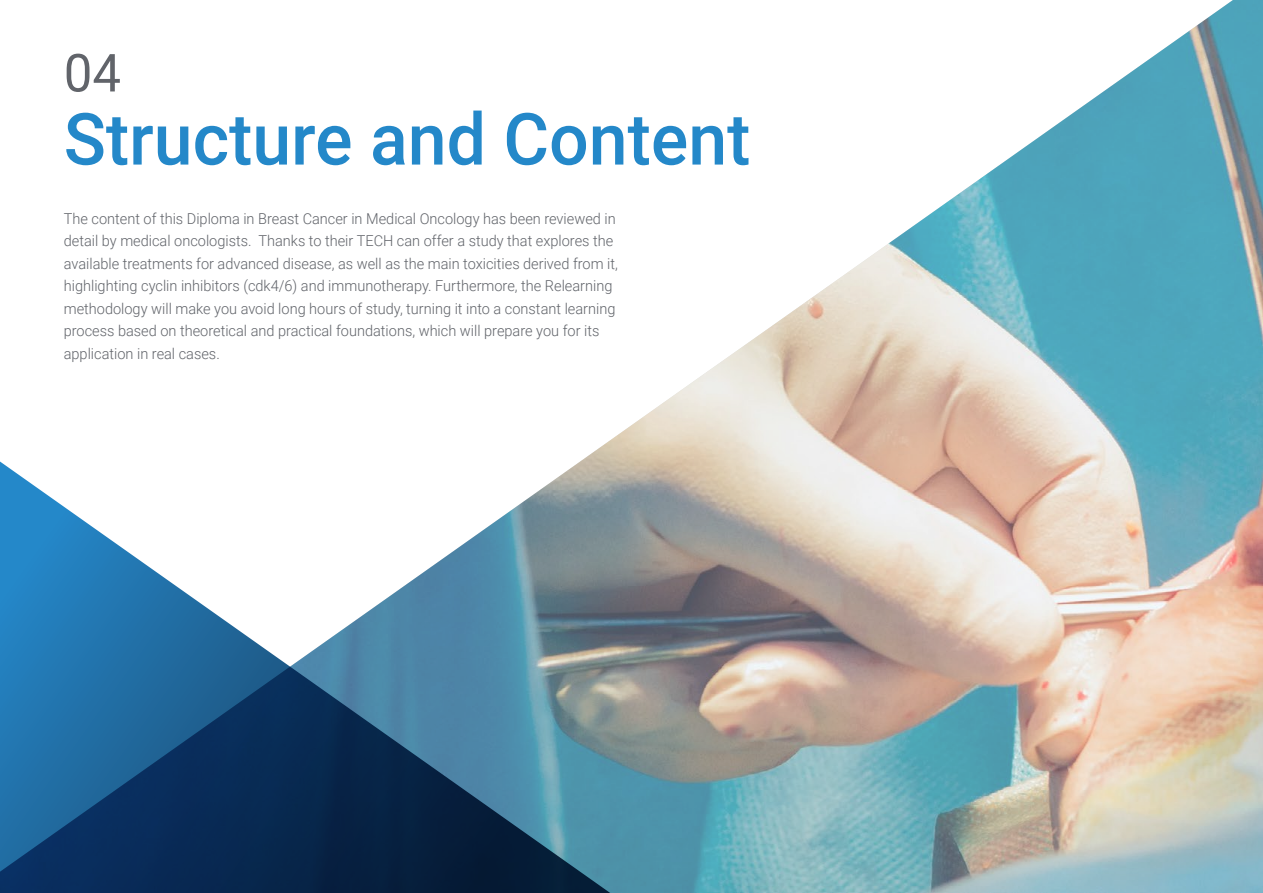
<style>
.page{position:relative;width:1263px;height:893px;background:#fff}
.page>*{position:absolute;margin:0;border:0;box-sizing:border-box;transform-origin:0 0}
.t1{font:500 72px "Roboto";color:#2488c9}
.t2{font:52.5px "Roboto";color:#61646a}
.t3{font:300 15px/22.5px "Roboto";color:#61646a}
</style>
<div class="page">
<img style="left:602px;top:0;width:661px;height:893px">
<svg style="left:0;top:446px;width:640px;height:447px"></svg>
<h2 class="t2" style="left:64px;top:36px;width:59px">04</h2>
<h1 class="t1" style="left:64px;top:89px;width:688px">Structure and Content</h1>
<p class="t3" style="left:64px;top:207px;width:556px">The content of this Diploma in Breast Cancer in Medical Oncology has been reviewed in detail by medical oncologists. Thanks to their TECH can offer a study that explores the available treatments for advanced disease, as well as the main toxicities derived from it, highlighting cyclin inhibitors (cdk4/6) and immunotherapy. Furthermore, the Relearning methodology will make you avoid long hours of study, turning it into a constant learning process based on theoretical and practical foundations, which will prepare you for its application in real cases.</p>
</div>
